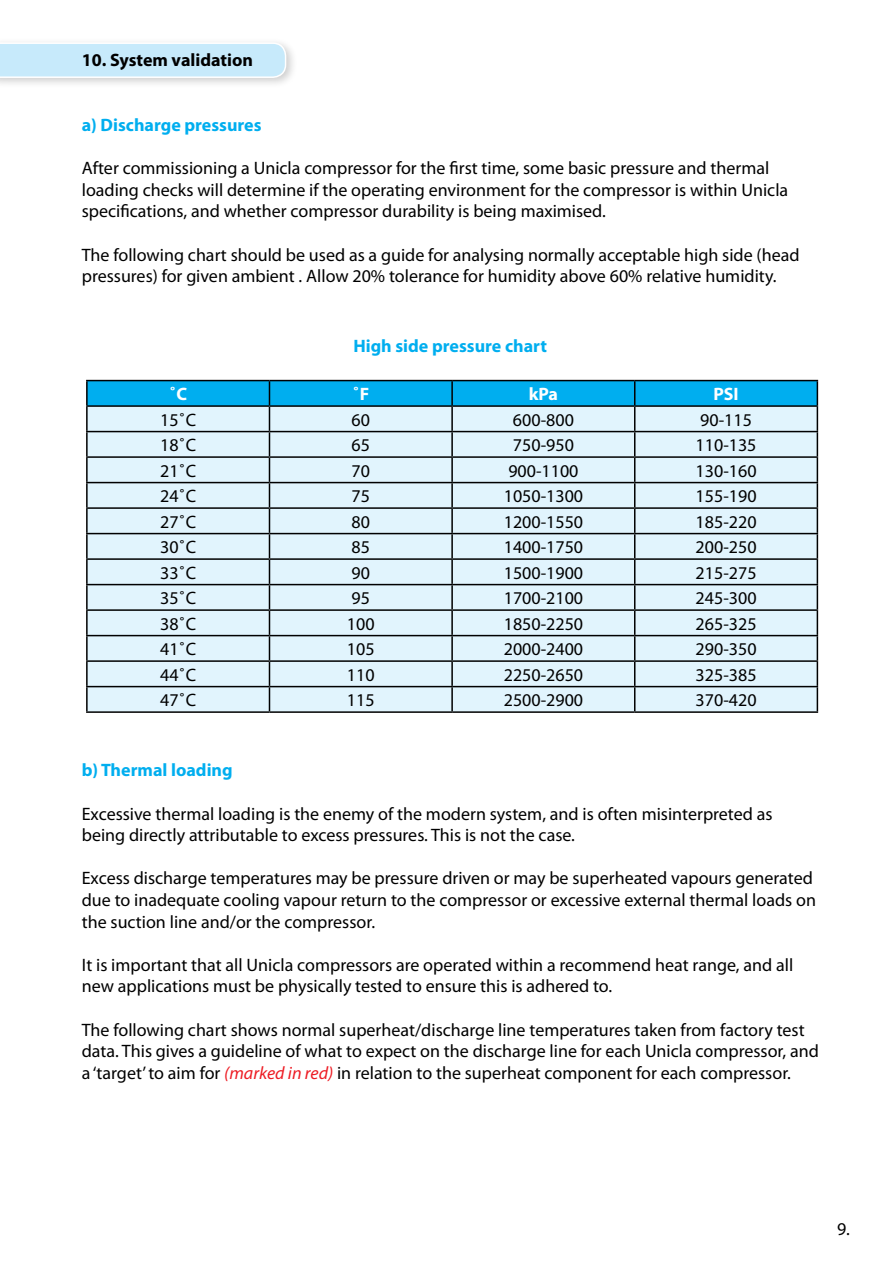
<style>
.page{position:relative;width:893px;height:1263px;background:#fff}
.page>*{position:absolute;margin:0;border:0;box-sizing:border-box;transform-origin:0 0}
.t1{font:18px/21.6px "Myriad Pro";color:#000}
.t2{font:18px "Myriad";color:#000}
.t3{font:700 18px "Myriad Pro";color:#00aeef}
.t4{font:700 18px "Myriad Pro";color:#000}
.t5{font:700 18px "Myriad";color:#fff}
.s1{font-style:italic;color:#ed1c24}
</style>
<div class="page">
<div style="left:0;top:37px;width:297px;height:52px;background:#000;opacity:.2"></div>
<svg style="left:0;top:42px;width:286px;height:36px;background:#ccebfb"></svg>
<hr style="left:86px;top:380px;width:183px;height:1px;background:#000">
<hr style="left:86px;top:381px;width:2px;height:24px;background:#000">
<hr style="left:269px;top:380px;width:183px;height:1px;background:#000">
<hr style="left:452px;top:380px;width:183px;height:1px;background:#000">
<hr style="left:635px;top:380px;width:183px;height:1px;background:#000">
<hr style="left:86px;top:405px;width:183px;height:2px;background:#000">
<hr style="left:86px;top:407px;width:2px;height:24px;background:#000">
<hr style="left:86px;top:431px;width:183px;height:1px;background:#000">
<hr style="left:86px;top:432px;width:2px;height:24px;background:#000">
<hr style="left:86px;top:456px;width:183px;height:2px;background:#000">
<hr style="left:86px;top:458px;width:2px;height:24px;background:#000">
<hr style="left:86px;top:482px;width:183px;height:1px;background:#000">
<hr style="left:86px;top:483px;width:2px;height:24px;background:#000">
<hr style="left:86px;top:507px;width:183px;height:2px;background:#000">
<hr style="left:86px;top:509px;width:2px;height:24px;background:#000">
<hr style="left:86px;top:533px;width:183px;height:1px;background:#000">
<hr style="left:86px;top:534px;width:2px;height:24px;background:#000">
<hr style="left:86px;top:558px;width:183px;height:2px;background:#000">
<hr style="left:86px;top:560px;width:2px;height:24px;background:#000">
<hr style="left:86px;top:584px;width:183px;height:1px;background:#000">
<hr style="left:86px;top:585px;width:2px;height:24px;background:#000">
<hr style="left:86px;top:609px;width:183px;height:2px;background:#000">
<hr style="left:86px;top:611px;width:2px;height:24px;background:#000">
<hr style="left:86px;top:635px;width:183px;height:1px;background:#000">
<hr style="left:86px;top:636px;width:2px;height:24px;background:#000">
<hr style="left:86px;top:660px;width:183px;height:2px;background:#000">
<hr style="left:86px;top:662px;width:2px;height:24px;background:#000">
<hr style="left:86px;top:686px;width:183px;height:1px;background:#000">
<hr style="left:86px;top:687px;width:2px;height:24px;background:#000">
<svg style="left:87px;top:381px;width:731px;height:330px;background:#c2dfeb"></svg>
<hr style="left:86px;top:711px;width:183px;height:2px;background:#000">
<hr style="left:269px;top:711px;width:183px;height:2px;background:#000">
<hr style="left:452px;top:711px;width:183px;height:2px;background:#000">
<hr style="left:635px;top:711px;width:183px;height:2px;background:#000">
<p class="t4" style="left:82px;top:48px;width:173px">10. System validation</p>
<p class="t3" style="left:82px;top:113px;width:181px">a) Discharge pressures</p>
<p class="t1" style="left:82px;top:157px;width:708px">After commissioning a Unicla compressor for the first time, some basic pressure and thermal loading checks will determine if the operating environment for the compressor is within Unicla specifications, and whether compressor durability is being maximised.</p>
<p class="t1" style="left:82px;top:243px;width:719px">The following chart should be used as a guide for analysing normally acceptable high side (head pressures) for given ambient . Allow 20% tolerance for humidity above 60% relative humidity.</p>
<p class="t3" style="left:353px;top:334px;width:195px">High side pressure chart</p>
<p class="t5" style="left:169px;top:385px;width:19px">˚C</p>
<p class="t5" style="left:352px;top:385px;width:18px">˚F</p>
<p class="t5" style="left:529px;top:385px;width:31px">kPa</p>
<p class="t5" style="left:713px;top:385px;width:27px">PSI</p>
<p class="t2" style="left:160px;top:411px;width:38px">15˚C</p>
<p class="t2" style="left:352px;top:411px;width:20px">60</p>
<p class="t2" style="left:513px;top:411px;width:62px">600-800</p>
<p class="t2" style="left:700px;top:411px;width:53px">90-115</p>
<p class="t2" style="left:160px;top:436px;width:38px">18˚C</p>
<p class="t2" style="left:352px;top:436px;width:20px">65</p>
<p class="t2" style="left:513px;top:436px;width:62px">750-950</p>
<p class="t2" style="left:696px;top:436px;width:62px">110-135</p>
<p class="t2" style="left:160px;top:462px;width:38px">21˚C</p>
<p class="t2" style="left:352px;top:462px;width:20px">70</p>
<p class="t2" style="left:508px;top:462px;width:72px">900-1100</p>
<p class="t2" style="left:696px;top:462px;width:62px">130-160</p>
<p class="t2" style="left:160px;top:487px;width:38px">24˚C</p>
<p class="t2" style="left:352px;top:487px;width:20px">75</p>
<p class="t2" style="left:504px;top:487px;width:81px">1050-1300</p>
<p class="t2" style="left:696px;top:487px;width:62px">155-190</p>
<p class="t2" style="left:160px;top:513px;width:38px">27˚C</p>
<p class="t2" style="left:352px;top:513px;width:20px">80</p>
<p class="t2" style="left:504px;top:513px;width:81px">1200-1550</p>
<p class="t2" style="left:696px;top:513px;width:62px">185-220</p>
<p class="t2" style="left:160px;top:538px;width:38px">30˚C</p>
<p class="t2" style="left:352px;top:538px;width:20px">85</p>
<p class="t2" style="left:504px;top:538px;width:81px">1400-1750</p>
<p class="t2" style="left:696px;top:538px;width:62px">200-250</p>
<p class="t2" style="left:160px;top:564px;width:38px">33˚C</p>
<p class="t2" style="left:352px;top:564px;width:20px">90</p>
<p class="t2" style="left:504px;top:564px;width:81px">1500-1900</p>
<p class="t2" style="left:696px;top:564px;width:62px">215-275</p>
<p class="t2" style="left:160px;top:589px;width:38px">35˚C</p>
<p class="t2" style="left:352px;top:589px;width:20px">95</p>
<p class="t2" style="left:504px;top:589px;width:81px">1700-2100</p>
<p class="t2" style="left:696px;top:589px;width:62px">245-300</p>
<p class="t2" style="left:160px;top:615px;width:38px">38˚C</p>
<p class="t2" style="left:347px;top:615px;width:29px">100</p>
<p class="t2" style="left:504px;top:615px;width:81px">1850-2250</p>
<p class="t2" style="left:696px;top:615px;width:62px">265-325</p>
<p class="t2" style="left:160px;top:640px;width:38px">41˚C</p>
<p class="t2" style="left:347px;top:640px;width:29px">105</p>
<p class="t2" style="left:504px;top:640px;width:81px">2000-2400</p>
<p class="t2" style="left:696px;top:640px;width:62px">290-350</p>
<p class="t2" style="left:160px;top:666px;width:38px">44˚C</p>
<p class="t2" style="left:347px;top:666px;width:29px">110</p>
<p class="t2" style="left:504px;top:666px;width:81px">2250-2650</p>
<p class="t2" style="left:696px;top:666px;width:62px">325-385</p>
<p class="t2" style="left:160px;top:691px;width:38px">47˚C</p>
<p class="t2" style="left:347px;top:691px;width:29px">115</p>
<p class="t2" style="left:504px;top:691px;width:81px">2500-2900</p>
<p class="t2" style="left:696px;top:691px;width:62px">370-420</p>
<p class="t3" style="left:82px;top:759px;width:152px">b) Thermal loading</p>
<p class="t1" style="left:82px;top:802px;width:692px">Excessive thermal loading is the enemy of the modern system, and is often misinterpreted as being directly attributable to excess pressures. This is not the case.</p>
<p class="t1" style="left:82px;top:867px;width:736px">Excess discharge temperatures may be pressure driven or may be superheated vapours generated due to inadequate cooling vapour return to the compressor or excessive external thermal loads on the suction line and/or the compressor.</p>
<p class="t1" style="left:82px;top:954px;width:713px">It is important that all Unicla compressors are operated within a recommend heat range, and all new applications must be physically tested to ensure this is adhered to.</p>
<p class="t1" style="left:82px;top:1018px;width:739px">The following chart shows normal superheat/discharge line temperatures taken from factory test data. This gives a guideline of what to expect on the discharge line for each Unicla compressor, and a ‘target’ to aim for <span class="s1">(marked in red)</span> in relation to the superheat component for each compressor.</p>
<p class="t1" style="left:837px;top:1217px;width:14px">9.</p>
</div>
